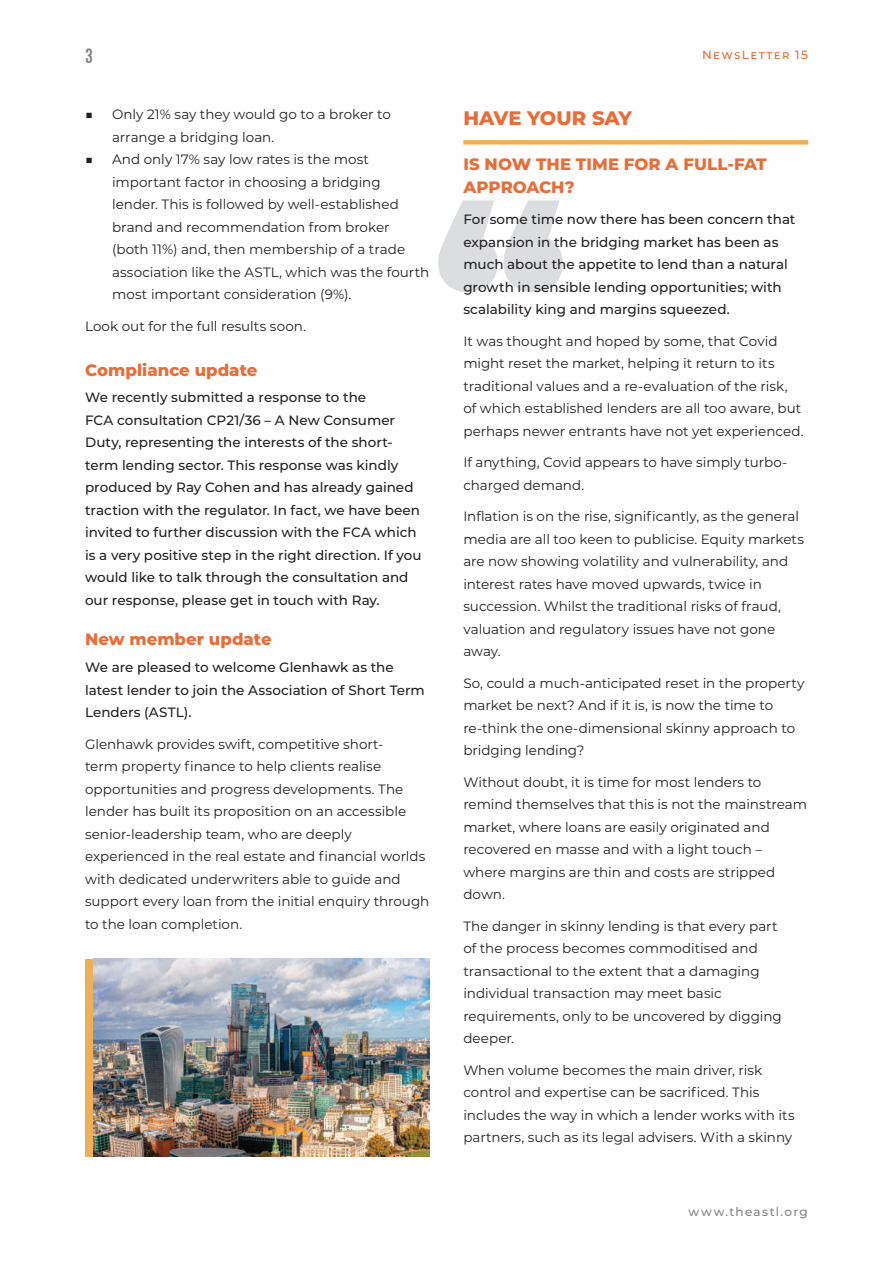
<style>
.page{position:relative;width:893px;height:1263px;background:#fff}
.page>*{position:absolute;margin:0;border:0;box-sizing:border-box;transform-origin:0 0}
.t1{font:900 225px "Montserrat";color:#dcdddf}
.t2{font:800 19.5px "Montserrat";color:#e76d39}
.t3{font:800 16.5px/22.5px "Montserrat";color:#e76d39}
.t4{font:700 16.5px "Antonio";color:#808285}
.t5{font:13.5px/22.5px "Montserrat";color:#231f20}
.t6{font:500 13.5px/22.5px "Montserrat";color:#231f20}
.t7{font:500 12px "Montserrat";color:#808285}
.t8{font:500 12px "Montserrat";letter-spacing:.115em;color:#e76d39}
</style>
<div class="page">
<div style="left:85px;top:959px;width:9px;height:198px;background:#efae58"></div>
<div style="left:463px;top:140px;width:345px;height:5px;background:#efae58"></div>
<img style="left:94px;top:959px;width:335px;height:198px">
<p class="t4" style="left:85px;top:43px;width:9px">3</p>
<p class="t8" style="left:702px;top:46px;width:107px">NewsLetter 15</p>
<p class="t5" style="left:112px;top:103px;width:280px;text-indent:-27px">■ Only 21% say they would go to a broker to arrange a bridging loan.</p>
<p class="t5" style="left:112px;top:148px;width:319px;text-indent:-27px">■ And only 17% say low rates is the most important factor in choosing a bridging lender. This is followed by well-established brand and recommendation from broker (both 11%) and, then membership of a trade association like the ASTL, which was the fourth most important consideration (9%).</p>
<p class="t5" style="left:85px;top:314px;width:222px">Look out for the full results soon.</p>
<p class="t3" style="left:85px;top:358px;width:174px">Compliance update</p>
<p class="t6" style="left:85px;top:386px;width:338px">We recently submitted a response to the<br>FCA consultation CP21/36 – A New Consumer Duty, representing the interests of the short&shy;term lending sector. This response was kindly produced by Ray Cohen and has already gained traction with the regulator. In fact, we have been invited to further discussion with the FCA which is a very positive step in the right direction. If you would like to talk through the consultation and our response, please get in touch with Ray.</p>
<p class="t3" style="left:85px;top:627px;width:188px">New member update</p>
<p class="t6" style="left:85px;top:656px;width:341px">We are pleased to welcome Glenhawk as the latest lender to join the Association of Short Term<br>Lenders (ASTL).</p>
<p class="t5" style="left:85px;top:732px;width:346px">Glenhawk provides swift, competitive short-<br>term property finance to help clients realise opportunities and progress developments. The lender has built its proposition on an accessible senior-leadership team, who are deeply experienced in the real estate and financial worlds with dedicated underwriters able to guide and support every loan from the initial enquiry through to the loan completion.</p>
<h2 class="t2" style="left:463px;top:104px;width:170px">HAVE YOUR SAY</h2>
<p class="t3" style="left:463px;top:152px;width:305px">IS NOW THE TIME FOR A FULL-FAT<br>APPROACH?</p>
<p class="t6" style="left:463px;top:208px;width:334px">For some time now there has been concern that expansion in the bridging market has been as much about the appetite to lend than a natural growth in sensible lending opportunities; with scalability king and margins squeezed.</p>
<p class="t5" style="left:463px;top:329px;width:342px">It was thought and hoped by some, that Covid might reset the market, helping it return to its traditional values and a re-evaluation of the risk, of which established lenders are all too aware, but perhaps newer entrants have not yet experienced.</p>
<p class="t5" style="left:463px;top:451px;width:326px">If anything, Covid appears to have simply turbo&shy;charged demand.</p>
<p class="t5" style="left:463px;top:505px;width:342px">Inflation is on the rise, significantly, as the general media are all too keen to publicise. Equity markets are now showing volatility and vulnerability, and interest rates have moved upwards, twice in succession. Whilst the traditional risks of fraud, valuation and regulatory issues have not gone away.</p>
<p class="t5" style="left:463px;top:671px;width:343px">So, could a much-anticipated reset in the property market be next? And if it is, is now the time to re-think the one-dimensional skinny approach to bridging lending?</p>
<p class="t5" style="left:463px;top:770px;width:345px">Without doubt, it is time for most lenders to remind themselves that this is not the mainstream market, where loans are easily originated and recovered en masse and with a light touch – where margins are thin and costs are stripped down.</p>
<p class="t5" style="left:463px;top:914px;width:320px">The danger in skinny lending is that every part of the process becomes commoditised and transactional to the extent that a damaging individual transaction may meet basic requirements, only to be uncovered by digging deeper.</p>
<p class="t5" style="left:463px;top:1058px;width:333px">When volume becomes the main driver, risk control and expertise can be sacrificed. This includes the way in which a lender works with its partners, such as its legal advisers. With a skinny</p>
<h1 class="t1" style="left:434px;top:118px;width:135px">“</h1>
<p class="t7" style="left:688px;top:1203px;width:121px">www.theastl.org</p>
</div>
